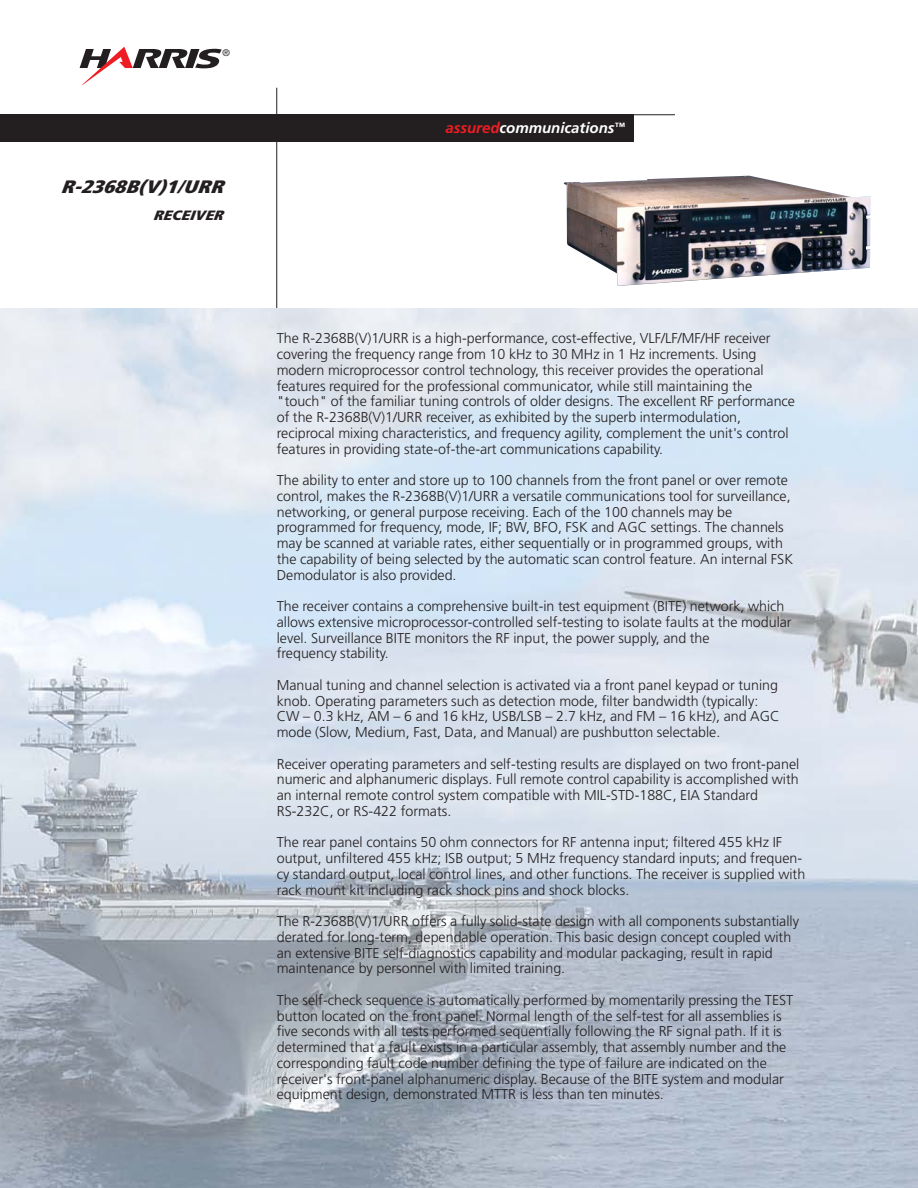
<style>
.page{position:relative;width:918px;height:1188px;background:#fff}
.page>*{position:absolute;margin:0;border:0;box-sizing:border-box;transform-origin:0 0}
.t1{font:900 18px "Harris Headline";color:#231f20}
.t2{font:italic 700 15px "Frutiger";color:#fff}
.t3{font:300 14.25px/15.8px "Frutiger";color:#231f20}
.t4{font:900 13.5px "Harris Headline";color:#231f20}
.t5{font:9.3px "Helvetica";color:#231f20}
.s1{color:#ee1d23}
</style>
<div class="page">
<hr style="left:276px;top:88px;width:1px;height:222px;background:#231f20">
<img style="left:0;top:308px;width:918px;height:880px">
<svg style="left:80px;top:47px;width:142px;height:38px"></svg>
<hr style="left:0;top:114px;width:675px;height:1px;background:#231f20">
<div style="left:0;top:114px;width:634px;height:28px;background:#231f20"></div>
<img style="left:563px;top:176px;width:308px;height:110px">
<p class="t5" style="left:223px;top:49px;width:8px">®</p>
<p class="t1" style="left:60px;top:179px;width:164px">R-2368B(V)1/URR</p>
<p class="t4" style="left:153px;top:210px;width:72px">RECEIVER</p>
<p class="t2" style="left:445px;top:122px;width:181px"><span class="s1">assured</span>communications<sup>™</sup></p>
<p class="t3" style="left:277px;top:332px;width:520px">The R-2368B(V)1/URR is a high-performance, cost-effective, VLF/LF/MF/HF receiver covering the frequency range from 10 kHz to 30 MHz in 1 Hz increments. Using modern microprocessor control technology, this receiver provides the operational features required for the professional communicator, while still maintaining the "touch" of the familiar tuning controls of older designs. The excellent RF performance of the R-2368B(V)1/URR receiver, as exhibited by the superb intermodulation, reciprocal mixing characteristics, and frequency agility, complement the unit's control features in providing state-of-the-art communications capability.</p>
<p class="t3" style="left:277px;top:473px;width:518px">The ability to enter and store up to 100 channels from the front panel or over remote control, makes the R-2368B(V)1/URR a versatile communications tool for surveillance, networking, or general purpose receiving. Each of the 100 channels may be programmed for frequency, mode, IF; BW, BFO, FSK and AGC settings. The channels may be scanned at variable rates, either sequentially or in programmed groups, with the capability of being selected by the automatic scan control feature. An internal FSK Demodulator is also provided.</p>
<p class="t3" style="left:277px;top:599px;width:516px">The receiver contains a comprehensive built-in test equipment (BITE) network, which allows extensive microprocessor-controlled self-testing to isolate faults at the modular level. Surveillance BITE monitors the RF input, the power supply, and the<br>frequency stability.</p>
<p class="t3" style="left:277px;top:678px;width:504px">Manual tuning and channel selection is activated via a front panel keypad or tuning knob. Operating parameters such as detection mode, filter bandwidth (typically:<br>CW – 0.3 kHz, AM – 6 and 16 kHz, USB/LSB – 2.7 kHz, and FM – 16 kHz), and AGC mode (Slow, Medium, Fast, Data, and Manual) are pushbutton selectable.</p>
<p class="t3" style="left:277px;top:757px;width:524px">Receiver operating parameters and self-testing results are displayed on two front-panel numeric and alphanumeric displays. Full remote control capability is accomplished with an internal remote control system compatible with MIL-STD-188C, EIA Standard RS-232C, or RS-422 formats.</p>
<p class="t3" style="left:277px;top:836px;width:530px">The rear panel contains 50 ohm connectors for RF antenna input; filtered 455 kHz IF output, unfiltered 455 kHz; ISB output; 5 MHz frequency standard inputs; and frequen&shy;cy standard output, local control lines, and other functions. The receiver is supplied with rack mount kit including rack shock pins and shock blocks.</p>
<p class="t3" style="left:277px;top:914px;width:524px">The R-2368B(V)1/URR offers a fully solid-state design with all components substantially derated for long-term, dependable operation. This basic design concept coupled with an extensive BITE self-diagnostics capability and modular packaging, result in rapid maintenance by personnel with limited training.</p>
<p class="t3" style="left:277px;top:993px;width:518px">The self-check sequence is automatically performed by momentarily pressing the TEST button located on the front panel. Normal length of the self-test for all assemblies is five seconds with all tests performed sequentially following the RF signal path. If it is determined that a fault exists in a particular assembly, that assembly number and the corresponding fault code number defining the type of failure are indicated on the receiver's front-panel alphanumeric display. Because of the BITE system and modular equipment design, demonstrated MTTR is less than ten minutes.</p>
</div>
